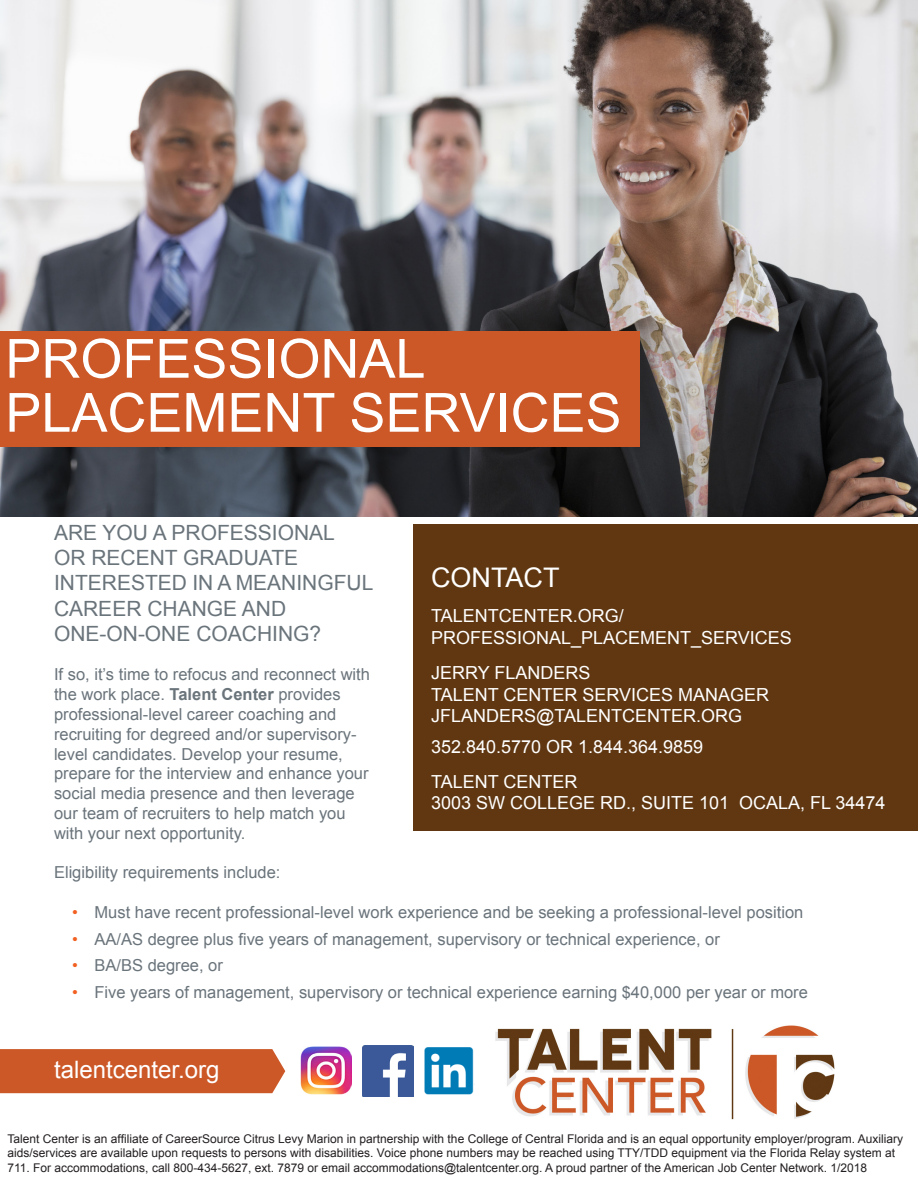
<style>
.page{position:relative;width:918px;height:1188px;background:#fff}
.page>*{position:absolute;margin:0;border:0;box-sizing:border-box;transform-origin:0 0}
.t1{font:54px/54px "Arial";color:#fff}
.t2{font:27px "Arial";color:#fff}
.t3{font:24px "Arial";color:#fff}
.t4{font:21px/25.2px "Arial";color:#6a747b}
.t5{font:18px/21.6px "Arial";color:#fff}
.t6{font:16.5px/19.8px "Arial";color:#6a747b}
.t7{font:12px/14.4px "Arial";color:#231f20}
.s1{font-weight:700}
.s2{color:#f26021}
</style>
<div class="page">
<img style="left:0;top:0;width:918px;height:517px">
<div style="left:0;top:331px;width:640px;height:115px;background:#cc5828"></div>
<div style="left:0;top:1049px;width:285px;height:44px;background:#cc5828"></div>
<div style="left:413px;top:524px;width:505px;height:307px;background:#603711"></div>
<img style="left:495px;top:1025px;width:340px;height:95px">
<img style="left:363px;top:1046px;width:51px;height:50px">
<img style="left:301px;top:1046px;width:51px;height:49px">
<img style="left:424px;top:1047px;width:50px;height:48px">
<p class="t1" style="left:5px;top:332px;width:618px">PROFESSIONAL<br>PLACEMENT SERVICES</p>
<p class="t4" style="left:54px;top:520px;width:321px">ARE YOU A PROFESSIONAL<br>OR RECENT GRADUATE<br>INTERESTED IN A MEANINGFUL<br>CAREER CHANGE AND<br>ONE-ON-ONE COACHING?</p>
<p class="t6" style="left:54px;top:665px;width:318px">If so, it’s time to refocus and reconnect with the work place. <span class="s1">Talent Center</span> provides professional-level career coaching and recruiting for degreed and/or supervisory&shy;level candidates. Develop your resume, prepare for the interview and enhance your social media presence and then leverage our team of recruiters to help match you with your next opportunity.</p>
<p class="t6" style="left:54px;top:863px;width:228px">Eligibility requirements include:</p>
<p class="t6" style="left:72px;top:902px;width:733px"><span class="s2">•</span> Must have recent professional-level work experience and be seeking a professional-level position</p>
<p class="t6" style="left:72px;top:929px;width:649px"><span class="s2">•</span> AA/AS degree plus five years of management, supervisory or technical experience, or</p>
<p class="t6" style="left:72px;top:956px;width:152px"><span class="s2">•</span> BA/BS degree, or</p>
<p class="t6" style="left:72px;top:982px;width:737px"><span class="s2">•</span> Five years of management, supervisory or technical experience earning $40,000 per year or more</p>
<p class="t2" style="left:431px;top:560px;width:130px">CONTACT</p>
<p class="t5" style="left:431px;top:605px;width:362px">TALENTCENTER.ORG/<br>PROFESSIONAL_PLACEMENT_SERVICES</p>
<p class="t5" style="left:431px;top:662px;width:340px">JERRY FLANDERS<br>TALENT CENTER SERVICES MANAGER<br>JFLANDERS@TALENTCENTER.ORG</p>
<p class="t5" style="left:431px;top:736px;width:274px">352.840.5770 OR 1.844.364.9859</p>
<p class="t5" style="left:431px;top:771px;width:148px">TALENT CENTER</p>
<p class="t5" style="left:431px;top:792px;width:456px">3003 SW COLLEGE RD., SUITE 101 OCALA, FL 34474</p>
<p class="t3" style="left:54px;top:1054px;width:167px">talentcenter.org</p>
<p class="t7" style="left:8px;top:1131px;width:897px">Talent Center is an affiliate of CareerSource Citrus Levy Marion in partnership with the College of Central Florida and is an equal opportunity employer/program. Auxiliary aids/services are available upon requests to persons with disabilities. Voice phone numbers may be reached using TTY/TDD equipment via the Florida Relay system at<br>711. For accommodations, call 800-434-5627, ext. 7879 or email accommodations@talentcenter.org. A proud partner of the American Job Center Network. 1/2018</p>
</div>
